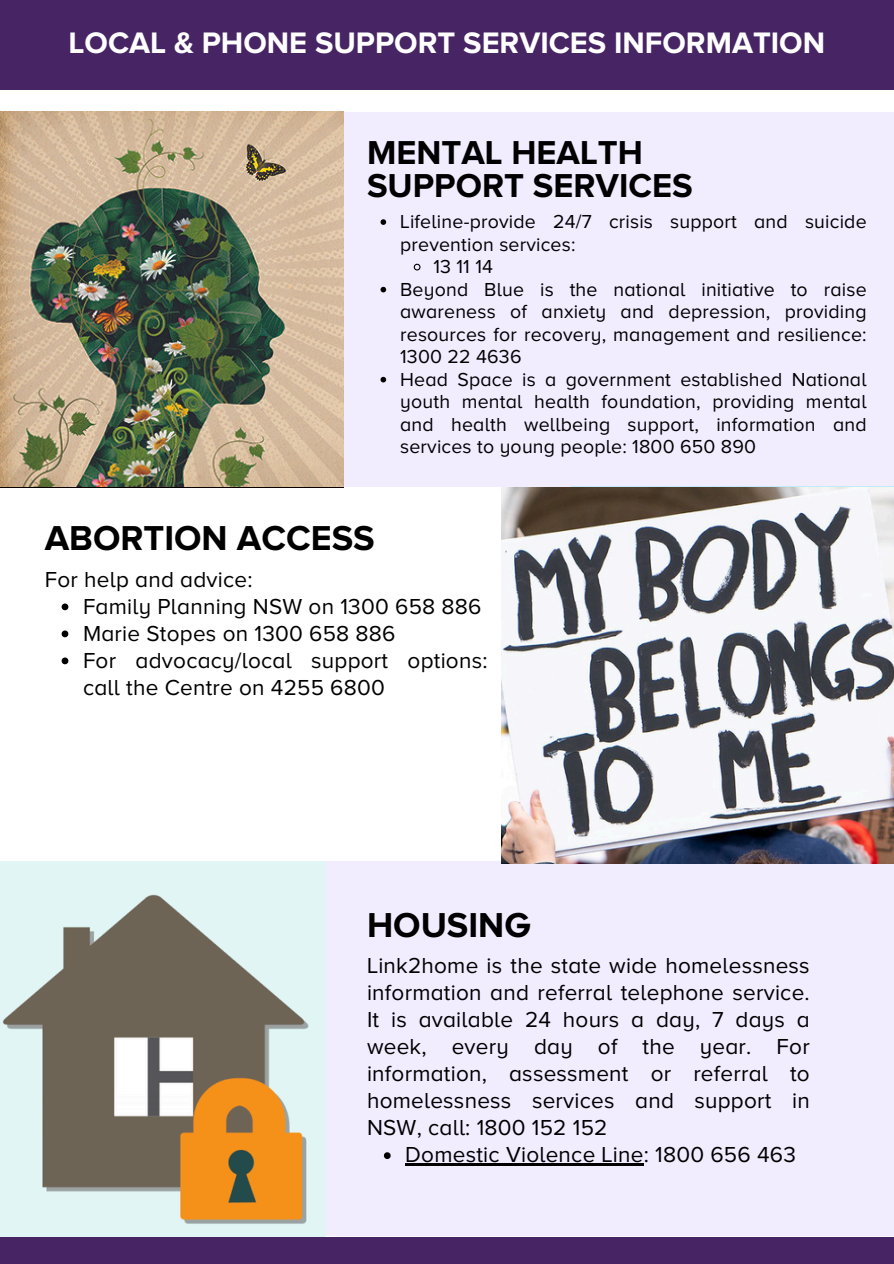
<style>
.page{position:relative;width:894px;height:1264px;background:#fff}
.page>*{position:absolute;margin:0;border:0;box-sizing:border-box;transform-origin:0 0}
.t1{font:700 35.85px "Proxima Nova A";color:#000}
.t2{font:700 34.35px/32.7px "Proxima Nova A";color:#000}
.t3{font:700 30.75px "Proxima Nova";color:#fff}
.t4{font:22.5px/27px "Proxima Nova A";letter-spacing:.01em;color:#000}
.t5{font:19.5px/22.5px "Proxima Nova A";letter-spacing:.01em;color:#000;text-align:justify}
</style>
<div class="page">
<div style="left:0;top:112px;width:893px;height:374px;background:#f2ecff"></div>
<div style="left:0;top:861px;width:893px;height:375px;background:#f2ecff"></div>
<div style="left:0;top:0;width:893px;height:89px;background:#472564"></div>
<svg style="left:380px;top:219px;width:6px;height:6px"></svg>
<svg style="left:413px;top:263px;width:8px;height:8px"></svg>
<svg style="left:380px;top:287px;width:6px;height:5px"></svg>
<svg style="left:380px;top:377px;width:6px;height:5px"></svg>
<img style="left:0;top:861px;width:325px;height:375px">
<svg style="left:62px;top:603px;width:6px;height:7px"></svg>
<svg style="left:62px;top:630px;width:6px;height:7px"></svg>
<svg style="left:62px;top:657px;width:6px;height:7px"></svg>
<img style="left:0;top:112px;width:343px;height:374px">
<img style="left:501px;top:487px;width:392px;height:376px">
<svg style="left:384px;top:1152px;width:6px;height:6px"></svg>
<hr style="left:405px;top:1163px;width:238px;height:2px;background:#000">
<div style="left:0;top:1237px;width:893px;height:26px;background:#472564"></div>
<h2 class="t3" style="left:68px;top:24px;width:758px">LOCAL &amp; PHONE SUPPORT SERVICES INFORMATION</h2>
<p class="t2" style="left:367px;top:137px;width:327px">MENTAL HEALTH<br>SUPPORT SERVICES</p>
<p class="t5" style="left:400px;top:211px;width:468px">Lifeline-provide 24/7 crisis support and suicide prevention services:</p>
<p class="t5" style="left:433px;top:256px;width:61px">13 11 14</p>
<p class="t5" style="left:400px;top:278px;width:468px">Beyond Blue is the national initiative to raise awareness of anxiety and depression, providing resources for recovery, management and resilience:<br>1300 22 4636</p>
<h1 class="t5" style="left:400px;top:368px;width:468px">Head Space is a government established National youth mental health foundation, providing mental and health wellbeing support, information and services to young people: 1800 650 890</h1>
<p class="t1" style="left:45px;top:517px;width:331px">ABORTION ACCESS</p>
<p class="t4" style="left:45px;top:566px;width:209px">For help and advice:</p>
<p class="t4" style="left:83px;top:593px;width:400px">Family Planning NSW on 1300 658 886</p>
<p class="t4" style="left:83px;top:620px;width:314px">Marie Stopes on 1300 658 886</p>
<h1 class="t4" style="left:83px;top:647px;width:406px">For advocacy/local support options: call the Centre on 4255 6800</h1>
<h3 class="t1" style="left:367px;top:903px;width:165px">HOUSING</h3>
<p class="t4" style="left:367px;top:952px;width:444px;text-align:justify">Link2home is the state wide homelessness information and referral telephone service.<br>It is available 24 hours a day, 7 days a week, every day of the year. For information, assessment or referral to homelessness services and support in NSW, call: 1800 152 152</p>
<p class="t4" style="left:405px;top:1141px;width:392px">Domestic Violence Line: 1800 656 463</p>
</div>
